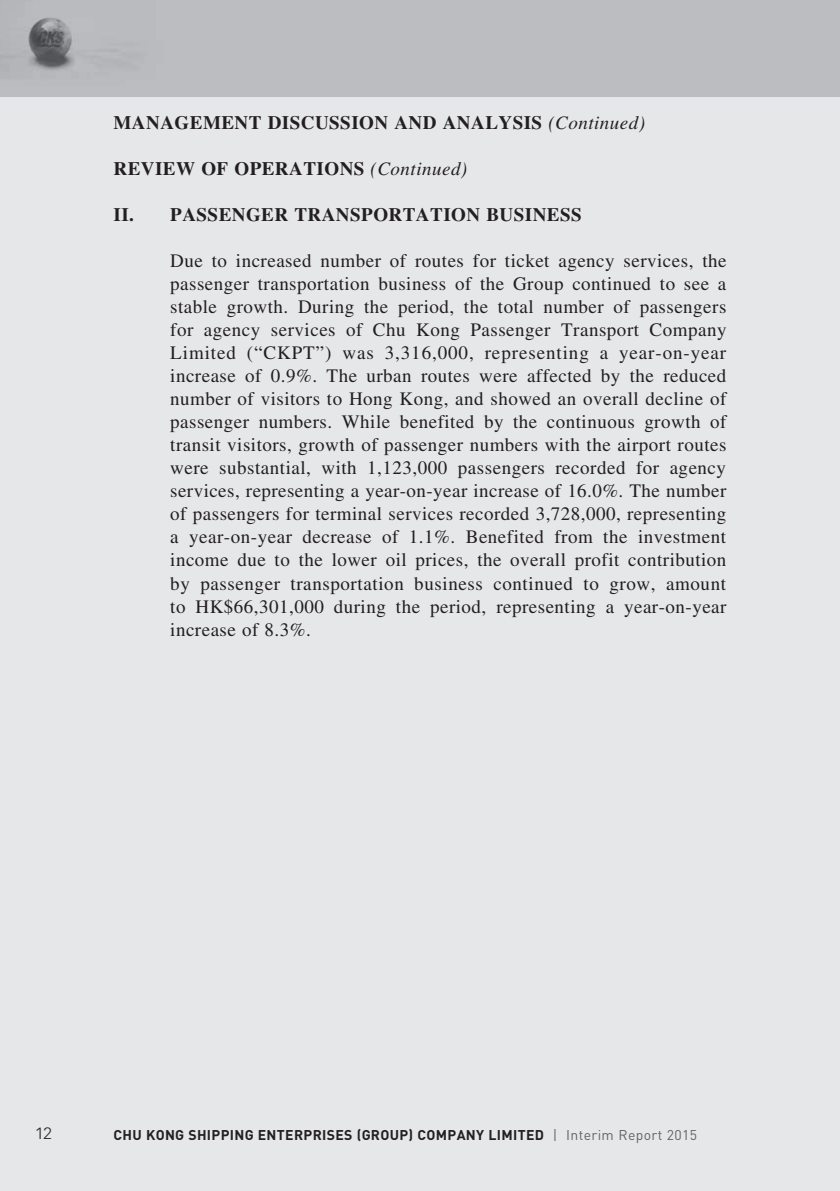
<style>
.page{position:relative;width:840px;height:1191px;background:#fff}
.page>*{position:absolute;margin:0;border:0;box-sizing:border-box;transform-origin:0 0}
.t1{font:19px/23px "Times LT Std";letter-spacing:.025em;color:#231f20;text-align:justify}
.t2{font:700 19px "Times LT Std";letter-spacing:.025em;color:#231f20}
.t3{font:300 16px "Vectora LT Std";color:#231f20}
.t4{font:700 14px "DIN Pro";letter-spacing:.025em;color:#231f20}
.s1{font-weight:400;font-style:italic}
.s2{font-weight:400;color:#636366}
</style>
<div class="page">
<div style="left:0;top:0;width:839px;height:1191px;background:#e6e7e9"></div>
<div style="left:0;top:0;width:839px;height:97px;background:#bcbdc0"></div>
<img style="left:0;top:17px;width:132px;height:55px">
<p class="t2" style="left:113px;top:111px;width:532px">MANAGEMENT DISCUSSION AND ANALYSIS <span class="s1">(Continued)</span></p>
<p class="t2" style="left:113px;top:157px;width:355px">REVIEW OF OPERATIONS <span class="s1">(Continued)</span></p>
<p class="t2" style="left:113px;top:203px;width:469px">II. PASSENGER TRANSPORTATION BUSINESS</p>
<p class="t1" style="left:170px;top:249px;width:557px">Due to increased number of routes for ticket agency services, the passenger transportation business of the Group continued to see a stable growth. During the period, the total number of passengers for agency services of Chu Kong Passenger Transport Company Limited (“CKPT”) was 3,316,000, representing a year-on-year increase of 0.9%. The urban routes were affected by the reduced number of visitors to Hong Kong, and showed an overall decline of passenger numbers. While benefited by the continuous growth of transit visitors, growth of passenger numbers with the airport routes were substantial, with 1,123,000 passengers recorded for agency services, representing a year-on-year increase of 16.0%. The number of passengers for terminal services recorded 3,728,000, representing a year-on-year decrease of 1.1%. Benefited from the investment income due to the lower oil prices, the overall profit contribution by passenger transportation business continued to grow, amount to HK$66,301,000 during the period, representing a year-on-year increase of 8.3%.</p>
<p class="t3" style="left:35px;top:1124px;width:18px">12</p>
<p class="t4" style="left:113px;top:1125px;width:585px">CHU KONG SHIPPING ENTERPRISES (GROUP) COMPANY LIMITED <span class="s2">| Interim Report 2015</span></p>
</div>
